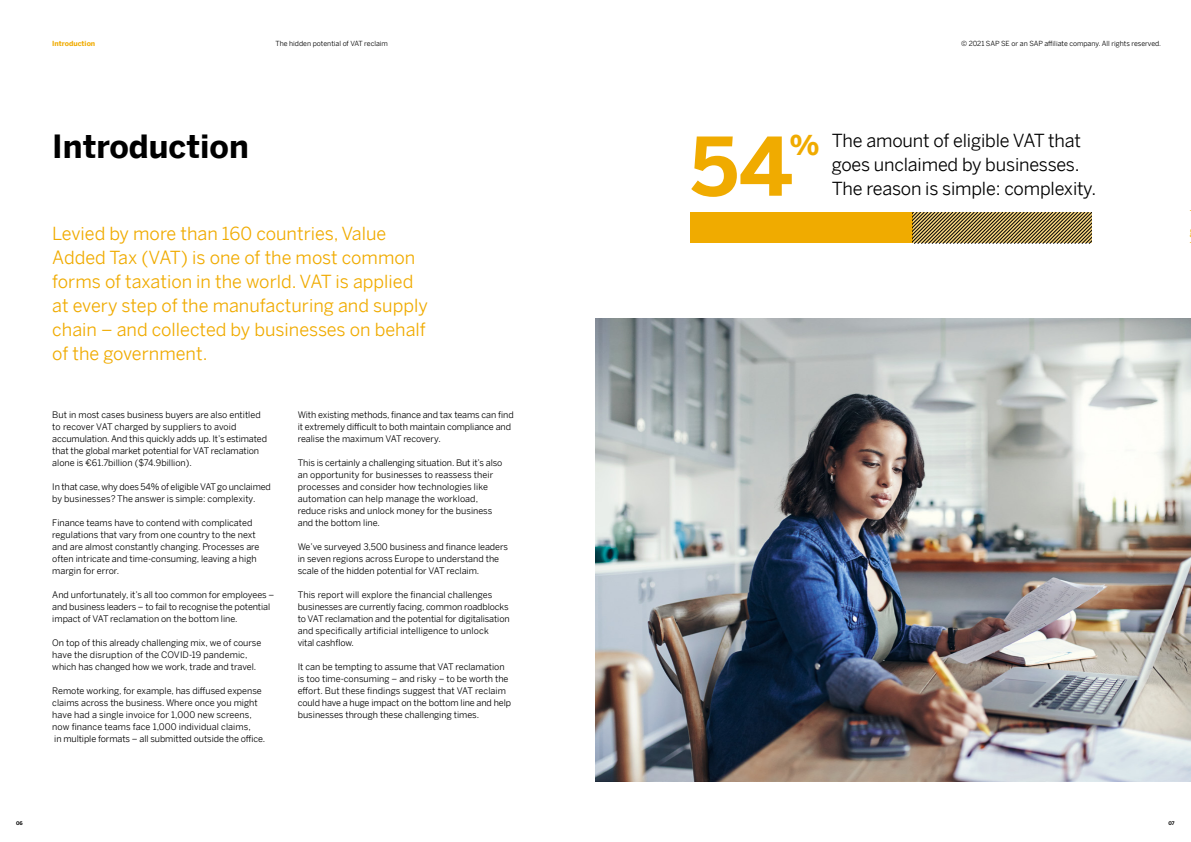
<style>
.page{position:relative;width:1191px;height:842px;background:#fff}
.page>*{position:absolute;margin:0;border:0;box-sizing:border-box;transform-origin:0 0}
.t1{font:700 80px "Benton Sans";color:#f0ab00}
.t2{font:700 32px "Benton Sans";color:#000}
.t3{font:18px/24px "Benton Sans";color:#f0ab00}
.t4{font:18px/24px "Benton Sans";letter-spacing:-.01em;color:#000}
.t5{font:9px/12px "Benton Sans";color:#000}
.t6{font:7px "Benton Sans";color:#000}
.t7{font:700 7px "Benton Sans";color:#f0ab00}
.t8{font:700 5px "Benton Sans";color:#000}
.s1{font-weight:700;font-size:27.3px;color:#f0ab00}
</style>
<div class="page">
<img style="left:595px;top:318px;width:595px;height:464px">
<div style="left:690px;top:212px;width:222px;height:31px;background:#f0ab00"></div>
<svg style="left:912px;top:212px;width:179px;height:31px;background:#95804c"></svg>
<p class="t7" style="left:52px;top:38px;width:44px">Introduction</p>
<p class="t6" style="left:275px;top:38px;width:114px">The hidden potential of VAT reclaim</p>
<p class="t6" style="left:961px;top:38px;width:202px">© 2021 SAP SE or an SAP affiliate company. All rights reserved.</p>
<h2 class="t2" style="left:52px;top:123px;width:198px">Introduction</h2>
<h3 class="t3" style="left:52px;top:220px;width:377px">Levied by more than 160 countries, Value Added Tax (VAT) is one of the most common forms of taxation in the world. VAT is applied at every step of the manufacturing and supply chain – and collected by businesses on behalf of the government.</h3>
<p class="t5" style="left:52px;top:408px;width:216px">But in most cases business buyers are also entitled to recover VAT charged by suppliers to avoid accumulation. And this quickly adds up. It’s estimated that the global market potential for VAT reclamation alone is €61.7billion ($74.9billion).</p>
<p class="t5" style="left:52px;top:480px;width:220px">In that case, why does 54% of eligible VAT go unclaimed by businesses? The answer is simple: complexity.</p>
<p class="t5" style="left:52px;top:516px;width:209px">Finance teams have to contend with complicated regulations that vary from one country to the next and are almost constantly changing. Processes are often intricate and time-consuming, leaving a high margin for error.</p>
<p class="t5" style="left:52px;top:588px;width:223px">And unfortunately, it’s all too common for employees – and business leaders – to fail to recognise the potential impact of VAT reclamation on the bottom line.</p>
<p class="t5" style="left:52px;top:636px;width:210px">On top of this already challenging mix, we of course have the disruption of the COVID-19 pandemic, which has changed how we work, trade and travel.</p>
<p class="t5" style="left:52px;top:684px;width:214px">Remote working, for example, has diffused expense claims across the business. Where once you might have had a single invoice for 1,000 new screens, now finance teams face 1,000 individual claims,<br>in multiple formats – all submitted outside the office.</p>
<p class="t5" style="left:298px;top:408px;width:217px">With existing methods, finance and tax teams can find it extremely difficult to both maintain compliance and realise the maximum VAT recovery.</p>
<p class="t5" style="left:298px;top:456px;width:206px">This is certainly a challenging situation. But it’s also an opportunity for businesses to reassess their processes and consider how technologies like automation can help manage the workload, reduce risks and unlock money for the business and the bottom line.</p>
<p class="t5" style="left:298px;top:540px;width:212px">We’ve surveyed 3,500 business and finance leaders in seven regions across Europe to understand the scale of the hidden potential for VAT reclaim.</p>
<p class="t5" style="left:298px;top:588px;width:213px">This report will explore the financial challenges businesses are currently facing, common roadblocks to VAT reclamation and the potential for digitalisation and specifically artificial intelligence to unlock<br>vital cashflow.</p>
<p class="t5" style="left:298px;top:660px;width:215px">It can be tempting to assume that VAT reclamation is too time-consuming – and risky – to be worth the effort. But these findings suggest that VAT reclaim could have a huge impact on the bottom line and help businesses through these challenging times.</p>
<h1 class="t1" style="left:690px;top:108px;width:104px">54</h1>
<h3 class="t4" style="left:831px;top:128px;width:266px;text-indent:-42px"><span class="s1">%</span> The amount of eligible VAT that goes unclaimed by businesses.<br>The reason is simple: complexity.</h3>
<p class="t8" style="left:16px;top:819px;width:8px">06</p>
<p class="t8" style="left:1168px;top:819px;width:8px">07</p>
</div>
